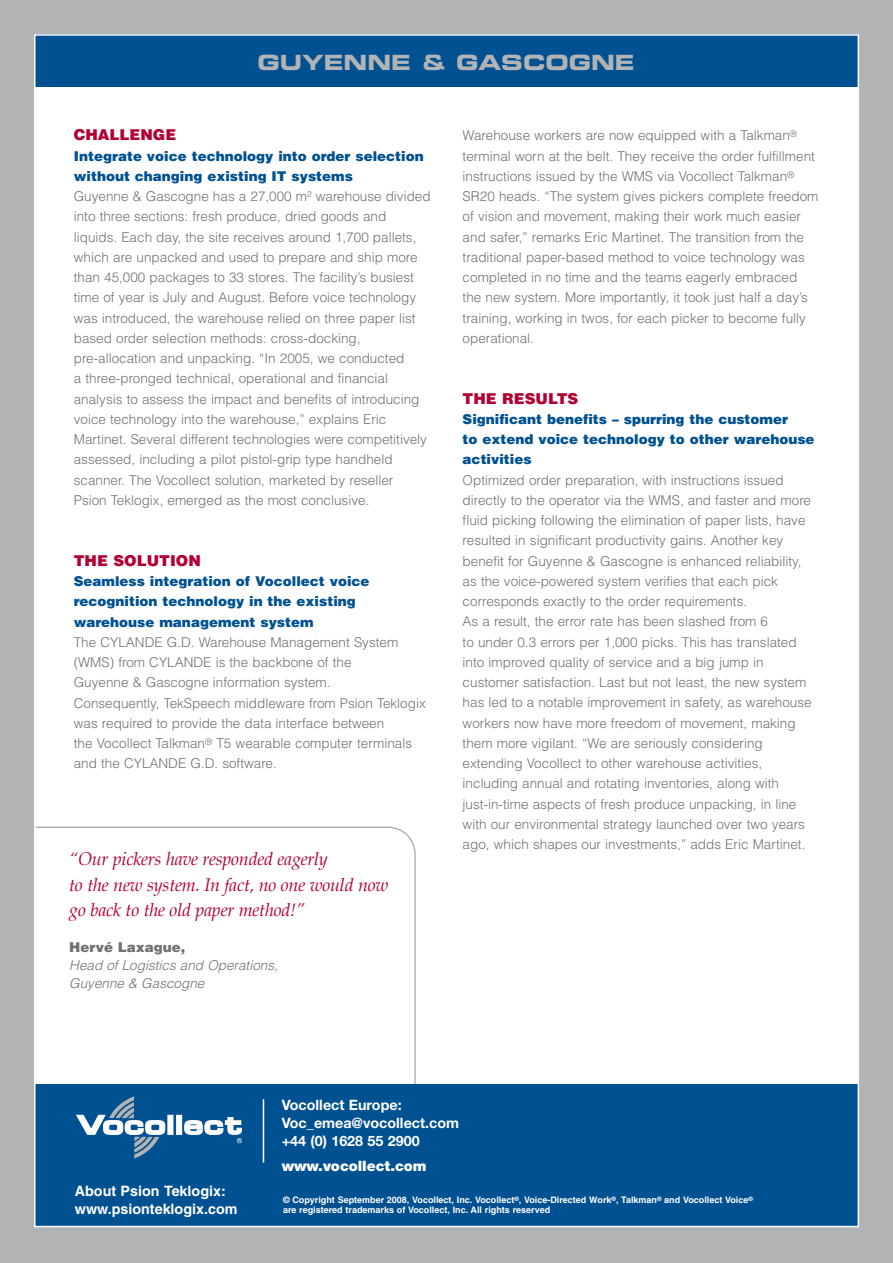
<style>
.page{position:relative;width:893px;height:1263px;background:#b1b3b4}
.page>*{position:absolute;margin:0;border:0;box-sizing:border-box;transform-origin:0 0}
.t1{font:21px "Eurostile Bold Extended Two";color:#b1b3b4}
.t2{font:italic 18px/25.5px "Palatino";letter-spacing:-.015em;color:#b30033}
.t3{font:900 15px "Helvetica";color:#b30033}
.t4{font:700 14.25px/18px "Helvetica Neue";color:#fff}
.t5{font:700 14.25px/18.3px "Helvetica";color:#fff}
.t6{font:900 14.25px "Helvetica Neue";color:#fff}
.t7{font:300 13.5px/20.2px "Helvetica";color:#707173}
.t8{font:900 13.5px/20.2px "Helvetica";color:#005191}
.t9{font:italic 300 13.5px/18px "Helvetica";color:#707173}
.t10{font:900 13.5px "Helvetica";color:#707173}
.t11{font:700 9px/10.5px "Helvetica";color:#fff}
</style>
<div class="page">
<div style="left:34px;top:85px;width:824px;height:1000px;background:#fff"></div>
<div style="left:34px;top:34px;width:825px;height:53px;background:#005191"></div>
<svg style="left:37px;top:826px;width:379px;height:258px"></svg>
<div style="left:35px;top:1084px;width:823px;height:143px;background:#005191"></div>
<div style="left:168px;top:1115px;width:5px;height:19px;background:#fff"></div>
<svg style="left:176px;top:1115px;width:6px;height:19px"></svg>
<svg style="left:184px;top:1117px;width:58px;height:26px"></svg>
<svg style="left:76px;top:1096px;width:90px;height:62px"></svg>
<hr style="left:263px;top:1099px;width:1px;height:63px;background:#fff">
<h1 class="t1" style="left:257px;top:48px;width:379px">GUYENNE &amp; GASCOGNE</h1>
<p class="t3" style="left:74px;top:125px;width:104px">CHALLENGE</p>
<p class="t8" style="left:74px;top:145px;width:352px">Integrate voice technology into order selection without changing existing IT systems</p>
<p class="t7" style="left:74px;top:186px;width:358px">Guyenne &amp; Gascogne has a 27,000 m² warehouse divided into three sections: fresh produce, dried goods and liquids. Each day, the site receives around 1,700 pallets, which are unpacked and used to prepare and ship more than 45,000 packages to 33 stores. The facility’s busiest time of year is July and August. Before voice technology was introduced, the warehouse relied on three paper list based order selection methods: cross-docking, pre-allocation and unpacking. “In 2005, we conducted<br>a three-pronged technical, operational and financial analysis to assess the impact and benefits of introducing voice technology into the warehouse,” explains Eric Martinet. Several different technologies were competitively assessed, including a pilot pistol-grip type handheld scanner. The Vocollect solution, marketed by reseller<br>Psion Teklogix, emerged as the most conclusive.</p>
<p class="t3" style="left:74px;top:550px;width:129px">THE SOLUTION</p>
<p class="t8" style="left:74px;top:571px;width:297px">Seamless integration of Vocollect voice recognition technology in the existing warehouse management system</p>
<p class="t7" style="left:74px;top:631px;width:354px">The CYLANDE G.D. Warehouse Management System (WMS) from CYLANDE is the backbone of the<br>Guyenne &amp; Gascogne information system.<br>Consequently, TekSpeech middleware from Psion Teklogix was required to provide the data interface between<br>the Vocollect Talkman<sup>®</sup> T5 wearable computer terminals and the CYLANDE G.D. software.</p>
<h2 class="t2" style="left:69px;top:846px;width:321px">“Our pickers have responded eagerly<br>to the new system. In fact, no one would now go back to the old paper method!”</h2>
<p class="t10" style="left:69px;top:939px;width:118px">Hervé Laxague,</p>
<p class="t9" style="left:69px;top:956px;width:210px">Head of Logistics and Operations,<br>Guyenne &amp; Gascogne</p>
<p class="t7" style="left:463px;top:125px;width:357px">Warehouse workers are now equipped with a Talkman<sup>® </sup>terminal worn at the belt. They receive the order fulfillment instructions issued by the WMS via Vocollect Talkman<sup>® </sup>SR20 heads. “The system gives pickers complete freedom of vision and movement, making their work much easier and safer,” remarks Eric Martinet. The transition from the traditional paper-based method to voice technology was completed in no time and the teams eagerly embraced the new system. More importantly, it took just half a day’s training, working in twos, for each picker to become fully operational.</p>
<p class="t3" style="left:463px;top:388px;width:117px">THE RESULTS</p>
<p class="t8" style="left:463px;top:408px;width:353px">Significant benefits – spurring the customer<br>to extend voice technology to other warehouse activities</p>
<p class="t7" style="left:463px;top:469px;width:351px">Optimized order preparation, with instructions issued directly to the operator via the WMS, and faster and more fluid picking following the elimination of paper lists, have resulted in significant productivity gains. Another key benefit for Guyenne &amp; Gascogne is enhanced reliability, as the voice-powered system verifies that each pick corresponds exactly to the order requirements.<br>As a result, the error rate has been slashed from 6<br>to under 0.3 errors per 1,000 picks. This has translated into improved quality of service and a big jump in customer satisfaction. Last but not least, the new system has led to a notable improvement in safety, as warehouse workers now have more freedom of movement, making them more vigilant. “We are seriously considering extending Vocollect to other warehouse activities, including annual and rotating inventories, along with just-in-time aspects of fresh produce unpacking, in line with our environmental strategy launched over two years ago, which shapes our investments,” adds Eric Martinet.</p>
<p class="t5" style="left:75px;top:1181px;width:164px">About Psion Teklogix: www.psionteklogix.com</p>
<p class="t4" style="left:282px;top:1095px;width:179px">Vocollect Europe:<br>Voc_emea@vocollect.com +44 (0) 1628 55 2900</p>
<p class="t6" style="left:282px;top:1157px;width:147px">www.vocollect.com</p>
<p class="t11" style="left:283px;top:1194px;width:471px">© Copyright September 2008, Vocollect, Inc. Vocollect<sup>®</sup>, Voice-Directed Work<sup>®</sup>, Talkman<sup>®</sup> and Vocollect Voice<sup>® </sup>are registered trademarks of Vocollect, Inc. All rights reserved</p>
</div>
